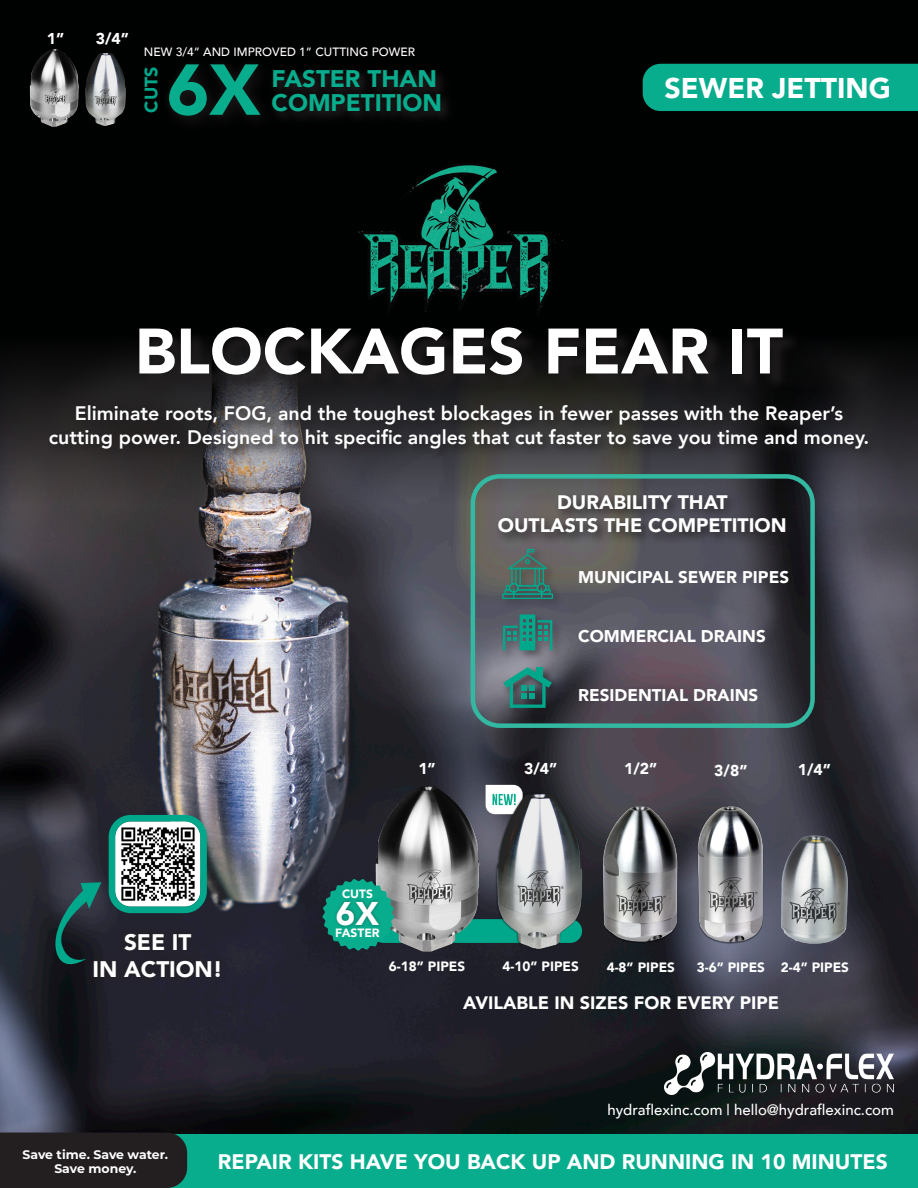
<style>
.page{position:relative;width:918px;height:1188px;background:#fff}
.page>*{position:absolute;margin:0;border:0;box-sizing:border-box;transform-origin:0 0}
.t1{font:900 71.25px "Avenir";color:#08ad8d}
.t2{font:900 63.45px "Avenir";color:#fff}
.t3{font:900 32.85px "Avenir";color:#fff}
.t4{font:900 28.5px "Avenir";color:#fff}
.t5{font:900 24px "Avenir";color:#08ad8d}
.t6{font:900 22.5px/27px "Avenir";color:#fff;text-align:center}
.t7{font:900 21px "Avenir";color:#fff}
.t8{font:800 19.5px/23.4px "Avenir";color:#fff;text-align:center}
.t9{font:900 19.5px/23.4px "Avenir";color:#fff;text-align:center}
.t10{font:900 18px "Avenir";color:#fff}
.t11{font:900 18px "Avenir";color:#00a88b}
.t12{font:900 16.95px "Avenir";color:#fff}
.t13{font:900 15.75px "Avenir";color:#fff}
.t14{font:500 15px "Avenir";color:#fff}
.t15{font:900 13.5px "Avenir";color:#fff}
.t16{font:700 12.45px "Montserrat";color:#fff}
.t17{font:500 12px "Avenir";color:#fff}
.t18{font:900 12px "Avenir";color:#fff}
</style>
<div class="page">
<div style="left:0;top:0;width:918px;height:567px;background:#000101"></div>
<img style="left:0;top:240px;width:918px;height:894px">
<img style="left:356px;top:165px;width:206px;height:151px">
<div style="left:140px;top:328px;width:662px;height:66px;background:#231f20;opacity:.91"></div>
<div style="left:643px;top:64px;width:275px;height:47px;background:#08ad8d"></div>
<div style="left:46px;top:402px;width:835px;height:59px;background:#231f20;opacity:.95"></div>
<div style="left:495px;top:492px;width:304px;height:54px;background:#231f20;opacity:.95"></div>
<img style="left:665px;top:1052px;width:229px;height:43px">
<div style="left:0;top:1134px;width:918px;height:54px;background:#08ad8d"></div>
<img style="left:116px;top:822px;width:84px;height:84px">
<div style="left:109px;top:815px;width:98px;height:98px;border:6px solid #00a88b;border-radius:19px"></div>
<div style="left:87px;top:926px;width:141px;height:59px;background:#23222d"></div>
<svg style="left:51px;top:882px;width:50px;height:92px;background:#1c3d3f"></svg>
<div style="left:500px;top:547px;width:64px;height:63px;background:#231f20;opacity:.47"></div>
<svg style="left:502px;top:549px;width:51px;height:50px;background:#486f67"></svg>
<div style="left:501px;top:612px;width:62px;height:49px;background:#231f20;opacity:.47"></div>
<svg style="left:503px;top:615px;width:49px;height:35px;background:#318078"></svg>
<div style="left:502px;top:665px;width:60px;height:54px;background:#231f20;opacity:.75"></div>
<svg style="left:503px;top:667px;width:49px;height:41px;background:#367670"></svg>
<div style="left:471px;top:474px;width:344px;height:254px;border:4px solid #33b9a2;border-radius:27px"></div>
<div style="left:0;top:1133px;width:187px;height:55px;background:#231f20"></div>
<img style="left:29px;top:49px;width:46px;height:78px">
<div style="left:161px;top:56px;width:106px;height:68px;background:#0b0a0b"></div>
<div style="left:270px;top:67px;width:183px;height:57px;background:#0e0d0e"></div>
<img style="left:361px;top:782px;width:132px;height:172px">
<img style="left:475px;top:785px;width:131px;height:169px">
<img style="left:599px;top:800px;width:83px;height:146px">
<img style="left:693px;top:802px;width:76px;height:144px">
<img style="left:779px;top:832px;width:71px;height:114px">
<img style="left:75px;top:53px;width:51px;height:73px">
<svg style="left:322px;top:879px;width:72px;height:72px;background:#1a8674"></svg>
<div style="left:333px;top:899px;width:49px;height:30px;background:#231f20;opacity:.46"></div>
<p class="t13" style="left:47px;top:25px;width:19px">1”</p>
<p class="t13" style="left:96px;top:25px;width:35px">3/4”</p>
<p class="t17" style="left:144px;top:42px;width:273px">NEW 3/4” AND IMPROVED 1” CUTTING POWER</p>
<p class="t11" style="left:136px;top:113px;width:48px;rotate:-90deg">CUTS</p>
<p class="t1" style="left:167px;top:29px;width:95px">6X</p>
<p class="t5" style="left:272px;top:58px;width:167px">FASTER THAN</p>
<p class="t5" style="left:272px;top:82px;width:172px">COMPETITION</p>
<p class="t4" style="left:665px;top:63px;width:228px">SEWER JETTING</p>
<p class="t2" style="left:135px;top:297px;width:650px">BLOCKAGES FEAR IT</p>
<p class="t8" style="left:49px;top:402px;width:822px">Eliminate roots, FOG, and the toughest blockages in fewer passes with the Reaper’s cutting power. Designed to hit specific angles that cut faster to save you time and money.</p>
<p class="t9" style="left:498px;top:490px;width:290px">DURABILITY THAT<br>OUTLASTS THE COMPETITION</p>
<p class="t12" style="left:578px;top:562px;width:212px">MUNICIPAL SEWER PIPES</p>
<p class="t12" style="left:578px;top:621px;width:189px">COMMERCIAL DRAINS</p>
<p class="t6" style="left:93px;top:928px;width:132px">SEE IT<br>IN ACTION!</p>
<p class="t13" style="left:418px;top:755px;width:19px">1”</p>
<p class="t12" style="left:578px;top:680px;width:182px">RESIDENTIAL DRAINS</p>
<p class="t13" style="left:524px;top:755px;width:35px">3/4”</p>
<p class="t13" style="left:624px;top:755px;width:35px">1/2”</p>
<p class="t13" style="left:714px;top:757px;width:35px">3/8”</p>
<p class="t13" style="left:798px;top:756px;width:35px">1/4”</p>
<p class="t18" style="left:342px;top:884px;width:32px">CUTS</p>
<p class="t18" style="left:335px;top:923px;width:46px">FASTER</p>
<p class="t3" style="left:336px;top:886px;width:45px">6X</p>
<p class="t15" style="left:389px;top:955px;width:78px">6-18” PIPES</p>
<p class="t15" style="left:503px;top:955px;width:78px">4-10” PIPES</p>
<p class="t15" style="left:607px;top:955px;width:70px">4-8” PIPES</p>
<p class="t15" style="left:697px;top:955px;width:70px">3-6” PIPES</p>
<p class="t15" style="left:781px;top:955px;width:70px">2-4” PIPES</p>
<p class="t10" style="left:463px;top:988px;width:317px">AVILABLE IN SIZES FOR EVERY PIPE</p>
<p class="t16" style="left:23px;top:1146px;width:147px">Save time. Save water.</p>
<p class="t16" style="left:54px;top:1160px;width:84px">Save money.</p>
<p class="t14" style="left:607px;top:1097px;width:288px">hydraflexinc.com | hello@hydraflexinc.com</p>
<p class="t7" style="left:218px;top:1144px;width:671px">REPAIR KITS HAVE YOU BACK UP AND RUNNING IN 10 MINUTES</p>
</div>
